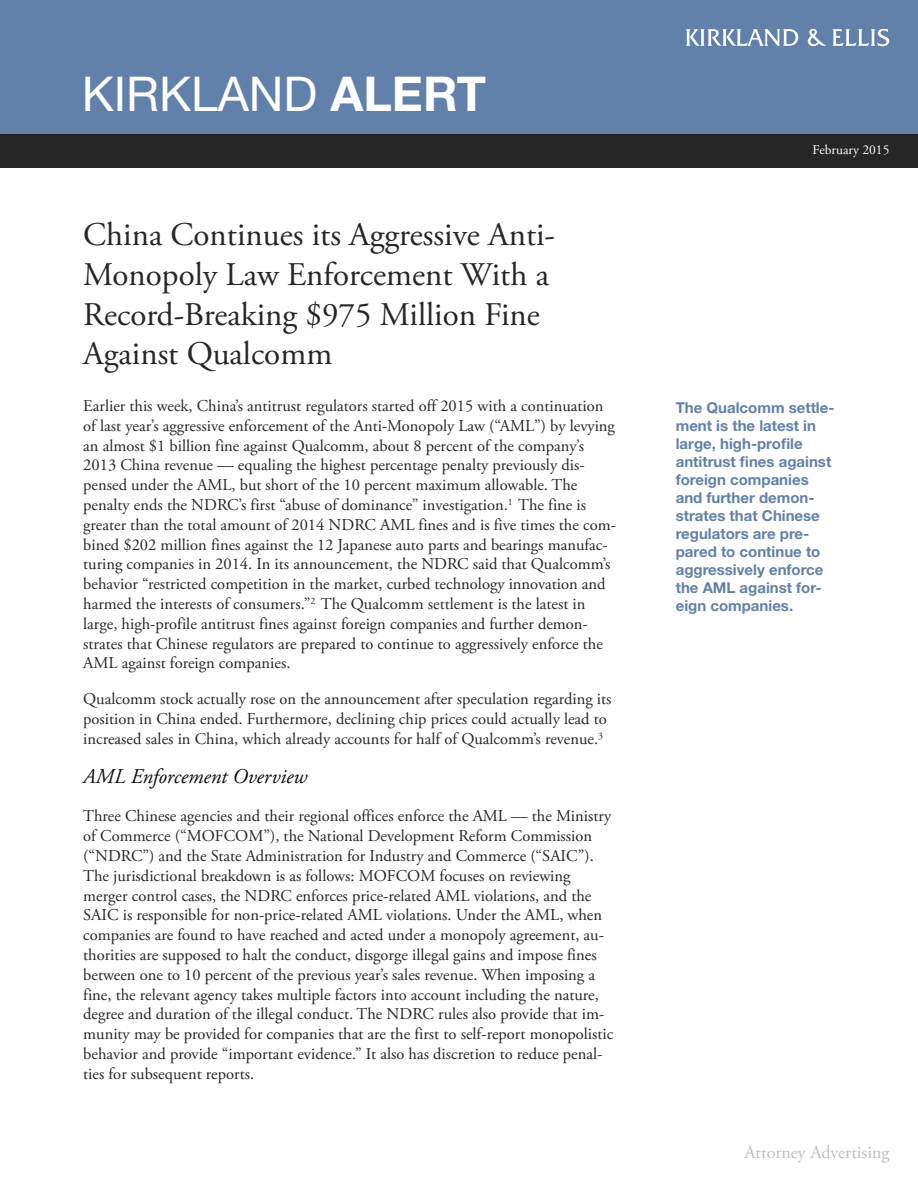
<style>
.page{position:relative;width:918px;height:1188px;background:#fff}
.page>*{position:absolute;margin:0;border:0;box-sizing:border-box;transform-origin:0 0}
.t1{font:48px "Helvetica Neue LT Std";color:#fff}
.t2{font:33px/39.6px "Adobe Garamond Pro";color:#272627}
.t3{font:italic 21px "Adobe Garamond Pro";color:#0d0c0c}
.t4{font:18px "Adobe Garamond Pro";color:#bebebe}
.t5{font:16.5px/19.8px "Adobe Garamond Pro";color:#272627}
.t6{font:700 15px/18px "Helvetica Neue LT Std";color:#6281aa}
.t7{font:13.5px "Adobe Garamond Pro";color:#fff}
.s1{font-weight:700}
</style>
<div class="page">
<div style="left:0;top:0;width:918px;height:135px;background:#6281aa"></div>
<div style="left:0;top:134px;width:918px;height:34px;background:#272627"></div>
<svg style="left:686px;top:29px;width:203px;height:17px"></svg>
<h1 class="t1" style="left:82px;top:77px;width:406px">KIRKLAND <span class="s1">ALERT</span></h1>
<h2 class="t2" style="left:83px;top:218px;width:473px">China Continues its Aggressive Anti-<br>Monopoly Law Enforcement With a<br>Record-Breaking $975 Million Fine<br>Against Qualcomm</h2>
<p class="t5" style="left:83px;top:397px;width:534px">Earlier this week, China’s antitrust regulators started off 2015 with a continuation of last year’s aggressive enforcement of the Anti-Monopoly Law (“AML”) by levying an almost $1 billion fine against Qualcomm, about 8 percent of the company’s 2013 China revenue — equaling the highest percentage penalty previously dis&shy;pensed under the AML, but short of the 10 percent maximum allowable. The penalty ends the NDRC’s first “abuse of dominance” investigation.<sup>1</sup> The fine is greater than the total amount of 2014 NDRC AML fines and is five times the com&shy;bined $202 million fines against the 12 Japanese auto parts and bearings manufac&shy;turing companies in 2014. In its announcement, the NDRC said that Qualcomm’s behavior “restricted competition in the market, curbed technology innovation and harmed the interests of consumers.”<sup>2</sup> The Qualcomm settlement is the latest in large, high-profile antitrust fines against foreign companies and further demon&shy;strates that Chinese regulators are prepared to continue to aggressively enforce the AML against foreign companies.</p>
<p class="t5" style="left:83px;top:691px;width:530px">Qualcomm stock actually rose on the announcement after speculation regarding its position in China ended. Furthermore, declining chip prices could actually lead to increased sales in China, which already accounts for half of Qualcomm’s revenue.<sup>3</sup></p>
<p class="t3" style="left:83px;top:768px;width:226px">AML Enforcement Overview</p>
<p class="t5" style="left:83px;top:808px;width:532px">Three Chinese agencies and their regional offices enforce the AML — the Ministry of Commerce (“MOFCOM”), the National Development Reform Commission (“NDRC”) and the State Administration for Industry and Commerce (“SAIC”).<br>The jurisdictional breakdown is as follows: MOFCOM focuses on reviewing merger control cases, the NDRC enforces price-related AML violations, and the SAIC is responsible for non-price-related AML violations. Under the AML, when companies are found to have reached and acted under a monopoly agreement, au&shy;thorities are supposed to halt the conduct, disgorge illegal gains and impose fines between one to 10 percent of the previous year’s sales revenue. When imposing a fine, the relevant agency takes multiple factors into account including the nature, degree and duration of the illegal conduct. The NDRC rules also provide that im&shy;munity may be provided for companies that are the first to self-report monopolistic behavior and provide “important evidence.” It also has discretion to reduce penal&shy;ties for subsequent reports.</p>
<p class="t7" style="left:813px;top:144px;width:78px">February 2015</p>
<p class="t6" style="left:676px;top:400px;width:160px">The Qualcomm settle&shy;ment is the latest in large, high-profile antitrust fines against foreign companies and further demon&shy;strates that Chinese regulators are pre&shy;pared to continue to aggressively enforce the AML against for&shy;eign companies.</p>
<p class="t4" style="left:745px;top:1145px;width:146px">Attorney Advertising</p>
</div>
